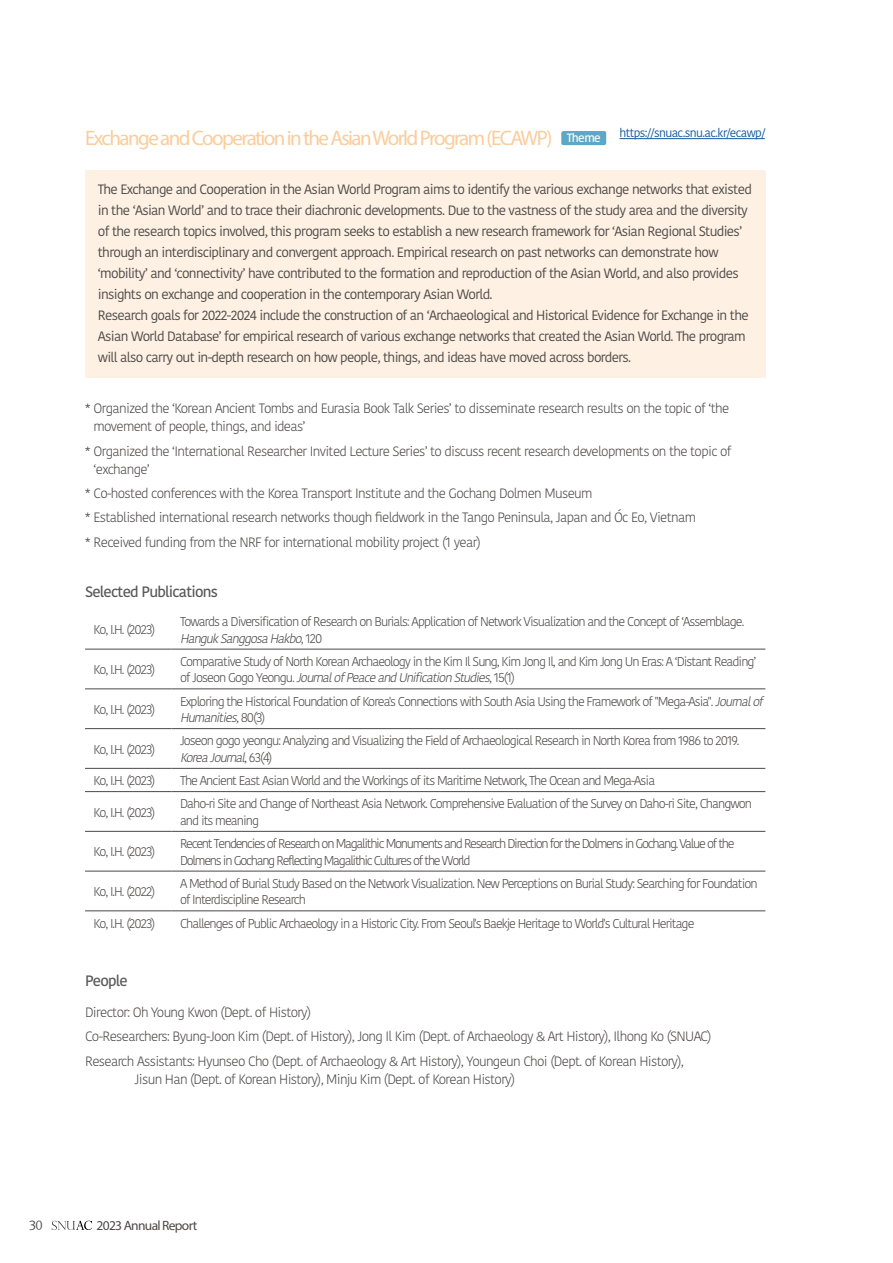
<style>
.page{position:relative;width:893px;height:1263px;background:#fff}
.page>*{position:absolute;margin:0;border:0;box-sizing:border-box;transform-origin:0 0}
.t1{font:21px "Myriad Pro";letter-spacing:-.075em;color:#facd9c}
.t2{font:500 15px "Kohinoor Devanagari";letter-spacing:-.05em;color:#595757}
.t3{font:13.5px/21px "Kohinoor Devanagari";letter-spacing:-.05em;color:#4c4948}
.t4{font:300 13.5px/24.5px "Kohinoor Devanagari";letter-spacing:-.05em;color:#4c4948}
.t5{font:13.5px "Myriad Pro";letter-spacing:-.05em;color:#4c4948}
.t6{font:300 12.75px/16.5px "Kohinoor Devanagari";letter-spacing:-.075em;color:#4c4948}
.t7{font:300 12.75px/16.5px "Kohinoor Devanagari";letter-spacing:-.1em;color:#4c4948}
.t8{font:12px "Kohinoor Devanagari";letter-spacing:-.05em;color:#15599f}
.t9{font:500 12px "Kohinoor Devanagari";letter-spacing:-.05em;color:#fff}
.t10{font:12px "Rix Go M";color:#4c4948}
.s1{font-style:italic}
</style>
<div class="page">
<svg style="left:52px;top:1221px;width:40px;height:9px"></svg>
<hr style="left:85px;top:649px;width:86px;height:1px;background:#4c4948">
<hr style="left:171px;top:649px;width:594px;height:1px;background:#4c4948">
<hr style="left:85px;top:688px;width:86px;height:1px;background:#4c4948">
<hr style="left:171px;top:688px;width:594px;height:1px;background:#4c4948">
<hr style="left:85px;top:728px;width:86px;height:1px;background:#4c4948">
<hr style="left:171px;top:728px;width:594px;height:1px;background:#4c4948">
<hr style="left:85px;top:768px;width:86px;height:1px;background:#4c4948">
<hr style="left:171px;top:768px;width:594px;height:1px;background:#4c4948">
<hr style="left:85px;top:791px;width:86px;height:1px;background:#4c4948">
<hr style="left:171px;top:791px;width:594px;height:1px;background:#4c4948">
<hr style="left:85px;top:831px;width:86px;height:1px;background:#4c4948">
<hr style="left:171px;top:831px;width:594px;height:1px;background:#4c4948">
<hr style="left:85px;top:871px;width:86px;height:1px;background:#4c4948">
<hr style="left:171px;top:871px;width:594px;height:1px;background:#4c4948">
<hr style="left:85px;top:910px;width:86px;height:1px;background:#4c4948">
<hr style="left:171px;top:910px;width:594px;height:1px;background:#4c4948">
<hr style="left:619px;top:138px;width:146px;height:1px;background:#15599f">
<div style="left:85px;top:170px;width:680px;height:207px;background:#fef1e3"></div>
<div style="left:561px;top:131px;width:45px;height:14px;background:#5da8c4;border-radius:2px"></div>
<h1 class="t1" style="left:85px;top:125px;width:469px">Exchange and Cooperation in the Asian World Program (ECAWP)</h1>
<p class="t8" style="left:619px;top:126px;width:147px">https://snuac.snu.ac.kr/ecawp/</p>
<p class="t3" style="left:98px;top:179px;width:656px">The Exchange and Cooperation in the Asian World Program aims to identify the various exchange networks that existed in the ‘Asian World’ and to trace their diachronic developments. Due to the vastness of the study area and the diversity of the research topics involved, this program seeks to establish a new research framework for ‘Asian Regional Studies’ through an interdisciplinary and convergent approach. Empirical research on past networks can demonstrate how ‘mobility’ and ‘connectivity’ have contributed to the formation and reproduction of the Asian World, and also provides insights on exchange and cooperation in the contemporary Asian World.<br>Research goals for 2022-2024 include the construction of an ‘Archaeological and Historical Evidence for Exchange in the Asian World Database’ for empirical research of various exchange networks that created the Asian World. The program will also carry out in-depth research on how people, things, and ideas have moved across borders.</p>
<p class="t9" style="left:567px;top:131px;width:36px">Theme</p>
<p class="t4" style="left:94px;top:399px;width:637px;line-height:18px;text-indent:-9px">* Organized the ‘Korean Ancient Tombs and Eurasia Book Talk Series’ to disseminate research results on the topic of ‘the movement of people, things, and ideas’</p>
<p class="t4" style="left:94px;top:442px;width:640px;line-height:18px;text-indent:-9px">* Organized the ‘International Researcher Invited Lecture Series’ to discuss recent research developments on the topic of ‘exchange’</p>
<p class="t4" style="left:85px;top:481px;width:613px">* Co-hosted conferences with the Korea Transport Institute and the Gochang Dolmen Museum<br>* Established international research networks though fieldwork in the Tango Peninsula, Japan and Óc Eo, Vietnam * Received funding from the NRF for international mobility project (1 year)</p>
<p class="t2" style="left:85px;top:583px;width:134px">Selected Publications</p>
<p class="t6" style="left:94px;top:622px;width:63px">Ko, I.H. (2023)</p>
<p class="t6" style="left:180px;top:614px;width:566px">Towards a Diversification of Research on Burials: Application of Network Visualization and the Concept of ‘Assemblage.<br><span class="s1">HangukSanggosaHakbo</span>, 1 2 0</p>
<p class="t6" style="left:94px;top:662px;width:63px">Ko, I.H. (2023)</p>
<p class="t6" style="left:180px;top:653px;width:578px">Comparative Study of North Korean Archaeology in the Kim Il Sung, Kim Jong Il, and Kim Jong Un Eras: A ‘Distant Reading’ o f J o s e o n G o g o Ye o n g u . <span class="s1">JournalofPeaceandUnificationStudies</span>, 1 5 (1 )</p>
<p class="t6" style="left:94px;top:701px;width:63px">Ko, I.H. (2023)</p>
<p class="t6" style="left:180px;top:693px;width:588px">Exploring the Historical Foundation of Korea's Connections with South Asia Using the Framework of "Mega-Asia". <span class="s1">Journalof<br>Humanities,</span>8 0 (3)</p>
<p class="t6" style="left:94px;top:741px;width:63px">Ko, I.H. (2023)</p>
<p class="t6" style="left:180px;top:733px;width:561px">Joseon gogo yeongu: Analyzing and Visualizing the Field of Archaeological Research in North Korea from 1986 to 2019.<br><span class="s1">KoreaJournal</span>, 6 3 (4)</p>
<p class="t6" style="left:94px;top:772px;width:63px">Ko, I.H. (2023)</p>
<p class="t6" style="left:180px;top:772px;width:477px">The Ancient East Asian World and the Workings of its Maritime Network, The Ocean and Mega-Asia</p>
<p class="t6" style="left:94px;top:804px;width:63px">Ko, I.H. (2023)</p>
<p class="t6" style="left:180px;top:796px;width:574px">Daho-ri Site and Change of Northeast Asia Network. Comprehensive Evaluation of the Survey on Daho-ri Site, Changwon and its meaning</p>
<p class="t6" style="left:94px;top:844px;width:63px">Ko, I.H. (2023)</p>
<p class="t7" style="left:180px;top:835px;width:556px">Recent Tendencies of Research on Magalithic Monuments and Research Direction for the Dolmens in Gochang. Value of the<br>Dolmens in Gochang Reflecting Magalithic Cultures of the World</p>
<p class="t6" style="left:94px;top:883px;width:63px">Ko, I.H. (2022)</p>
<p class="t6" style="left:180px;top:875px;width:579px">A Method of Burial Study Based on the Network Visualization. New Perceptions on Burial Study: Searching for Foundation of Interdiscipline Research</p>
<p class="t6" style="left:94px;top:915px;width:63px">Ko, I.H. (2023)</p>
<p class="t6" style="left:180px;top:915px;width:516px">Challenges of Public Archaeology in a Historic City. From Seoul's Baekje Heritage to World's Cultural Heritage</p>
<p class="t2" style="left:85px;top:972px;width:44px">People</p>
<p class="t4" style="left:85px;top:1000px;width:628px">Director: Oh Young Kwon (Dept. of History)<br>Co-Researchers: Byung-Joon Kim (Dept. of History), Jong Il Kim (Dept. of Archaeology &amp; Art History), Ilhong Ko (SNUAC)<br>Research Assistants: Hyunseo Cho (Dept. of Archaeology &amp; Art History), Youngeun Choi (Dept. of Korean History),</p>
<p class="t4" style="left:135px;top:1067px;width:382px">Jisun Han (Dept. of Korean History), Minju Kim (Dept. of Korean History)</p>
<p class="t10" style="left:29px;top:1219px;width:15px">30</p>
<p class="t5" style="left:97px;top:1217px;width:102px">2023 Annual Report</p>
</div>
